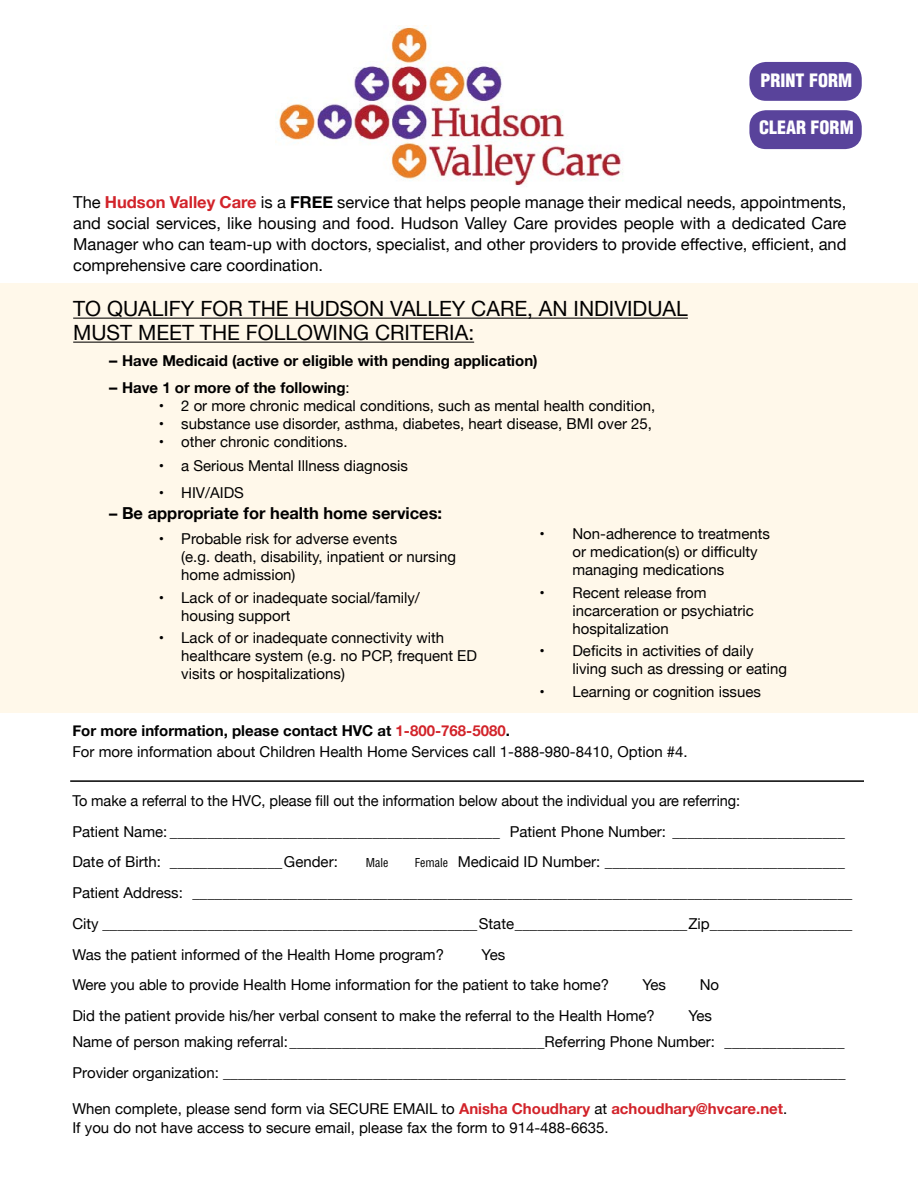
<style>
.page{position:relative;width:918px;height:1188px;background:#fff}
.page>*{position:absolute;margin:0;border:0;box-sizing:border-box;transform-origin:0 0}
.t1{font:21px/24px "Helvetica Neue";color:#000}
.t2{font:900 condensed 18px "Helvetica";color:#fff}
.t3{font:16.5px/21px "Helvetica Neue";color:#000;text-align:justify}
.t4{font:700 16.5px "Helvetica Neue";color:#000}
.t5{font:15px/18px "Helvetica Neue";color:#000}
.t6{font:700 15px "Helvetica Neue";color:#000}
.t7{font:condensed 12px "Helvetica";color:#000}
.s1{font-weight:700;color:#d2232a}
.s2{font-weight:700}
.s3{font-size:16.5px}
.s4{font-weight:400}
</style>
<div class="page">
<div style="left:0;top:284px;width:918px;height:429px;background:#fff8ea"></div>
<img style="left:275px;top:25px;width:348px;height:162px">
<hr style="left:73px;top:318px;width:615px;height:1px;background:#000">
<hr style="left:73px;top:342px;width:401px;height:1px;background:#000">
<hr style="left:70px;top:780px;width:794px;height:2px;background:#000">
<div style="left:749px;top:62px;width:113px;height:39px;background:#59439b;border-radius:16px"></div>
<div style="left:749px;top:110px;width:113px;height:39px;background:#59439b;border-radius:16px"></div>
<p class="t2" style="left:761px;top:69px;width:93px">PRINT FORM</p>
<p class="t2" style="left:759px;top:116px;width:96px">CLEAR FORM</p>
<p class="t3" style="left:73px;top:192px;width:775px">The <span class="s1">Hudson Valley Care</span> is a <span class="s2">FREE</span> service that helps people manage their medical needs, appointments, and social services, like housing and food. Hudson Valley Care provides people with a dedicated Care Manager who can team-up with doctors, specialist, and other providers to provide effective, efficient, and comprehensive care coordination.</p>
<h1 class="t1" style="left:73px;top:298px;width:616px">TO QUALIFY FOR THE HUDSON VALLEY CARE, AN INDIVIDUAL<br>MUST MEET THE FOLLOWING CRITERIA:</h1>
<p class="t6" style="left:109px;top:349px;width:430px"><span class="s3">–</span> Have Medicaid (active or eligible with pending application)</p>
<p class="t6" style="left:109px;top:375px;width:242px"><span class="s3">–</span> Have 1 or more of the following<span class="s4">:</span></p>
<p class="t5" style="left:159px;top:397px;width:498px">• 2 or more chronic medical conditions, such as mental health condition,</p>
<p class="t5" style="left:159px;top:415px;width:495px">• substance use disorder, asthma, diabetes, heart disease, BMI over 25,</p>
<p class="t5" style="left:159px;top:433px;width:190px">• other chronic conditions.</p>
<p class="t5" style="left:159px;top:458px;width:251px">• a Serious Mental Illness diagnosis</p>
<p class="t5" style="left:159px;top:484px;width:87px">• HIV/AIDS</p>
<p class="t4" style="left:109px;top:501px;width:335px">– Be appropriate for health home services:</p>
<p class="t5" style="left:572px;top:526px;width:199px;text-indent:-33px">• Non-adherence to treatments or medication(s) or difficulty managing medications</p>
<p class="t5" style="left:572px;top:584px;width:183px;text-indent:-33px">• Recent release from incarceration or psychiatric hospitalization</p>
<p class="t5" style="left:572px;top:643px;width:216px;text-indent:-33px">• Deficits in activities of daily living such as dressing or eating</p>
<p class="t5" style="left:539px;top:684px;width:223px">• Learning or cognition issues</p>
<p class="t5" style="left:181px;top:531px;width:276px;text-indent:-22px">• Probable risk for adverse events<br>(e.g. death, disability, inpatient or nursing home admission)</p>
<p class="t5" style="left:181px;top:589px;width:240px;text-indent:-22px">• Lack of or inadequate social/family/ housing support</p>
<p class="t5" style="left:181px;top:630px;width:297px;text-indent:-22px">• Lack of or inadequate connectivity with healthcare system (e.g. no PCP, frequent ED visits or hospitalizations)</p>
<p class="t5" style="left:72px;top:721px;width:617px;line-height:21px"><span class="s2">For more information, please contact HVC at</span> <span class="s1">1-800-768-5080</span><span class="s2">.<br></span>For more information about Children Health Home Services call 1-888-980-8410, Option #4.</p>
<p class="t5" style="left:72px;top:786px;width:774px;line-height:30.8px">To make a referral to the HVC, please fill out the information below about the individual you are referring:<br>Patient Name: ____________________________________________ Patient Phone Number: _______________________<br>Date of Birth: _______________Gender:</p>
<p class="t5" style="left:72px;top:848px;width:782px;line-height:30.8px;text-indent:385px">Medicaid ID Number: ________________________________ Patient Address: ________________________________________________________________________________________ City __________________________________________________State_______________________Zip___________________ Was the patient informed of the Health Home program?</p>
<p class="t7" style="left:366px;top:855px;width:24px">Male</p>
<p class="t7" style="left:415px;top:855px;width:35px">Female</p>
<p class="t5" style="left:72px;top:940px;width:538px;line-height:30.8px;text-indent:409px">Yes<br>Were you able to provide Health Home information for the patient to take home?</p>
<p class="t5" style="left:643px;top:977px;width:25px">Yes</p>
<p class="t5" style="left:700px;top:977px;width:21px">No</p>
<p class="t5" style="left:72px;top:1008px;width:584px">Did the patient provide his/her verbal consent to make the referral to the Health Home?</p>
<p class="t5" style="left:72px;top:1004px;width:774px;line-height:25.8px;text-indent:616px">Yes<br>Name of person making referral:__________________________________Referring Phone Number: ________________</p>
<p class="t5" style="left:72px;top:1064px;width:775px">Provider organization: ___________________________________________________________________________________</p>
<p class="t5" style="left:72px;top:1100px;width:716px;line-height:18.8px">When complete, please send form via SECURE EMAIL to <span class="s1">Anisha Choudhary</span> at <span class="s1">achoudhary@hvcare.net</span>.<br>If you do not have access to secure email, please fax the form to 914-488-6635.</p>
</div>
